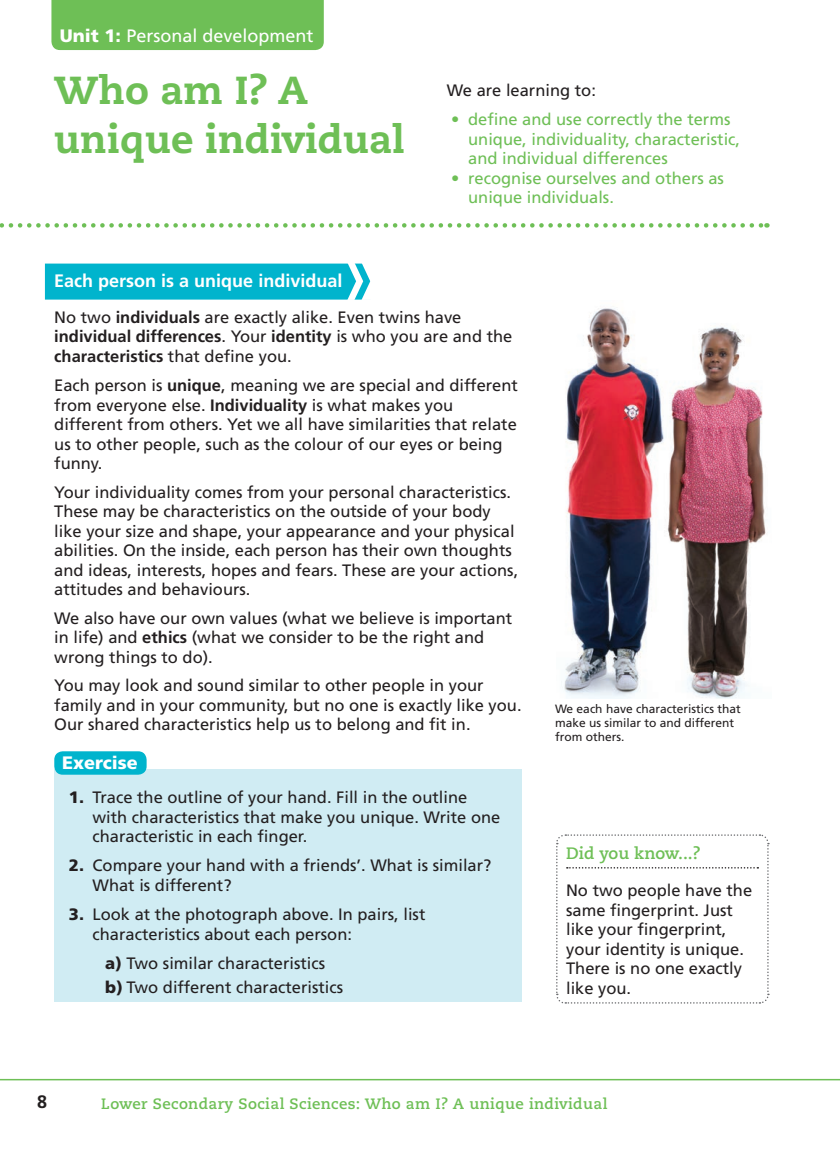
<style>
.page{position:relative;width:840px;height:1151px;background:#fff}
.page>*{position:absolute;margin:0;border:0;box-sizing:border-box;transform-origin:0 0}
.t1{font:800 39px/48.8px "Caecilia LT Std";color:#6ebf56}
.t2{font:700 18px "Frutiger LT Std";color:#fff}
.t3{font:18px "Frutiger LT Std";color:#fff}
.t4{font:900 18px "Frutiger LT Std";color:#fff}
.t5{font:700 18px "Frutiger LT Std";color:#231f20}
.t6{font:16.5px/19.5px "Frutiger LT Std";color:#231f20}
.t7{font:16.5px/19.5px "Frutiger LT Std";color:#6ebf56}
.t8{font:700 16.5px "Caecilia LT Std";color:#6ebf56}
.t9{font:700 15px "Caecilia LT Std";letter-spacing:.025em;color:#6ebf56}
.t10{font:12px/14.4px "Frutiger LT Std";color:#231f20}
.s1{font-weight:900}
.s2{font-weight:700}
</style>
<div class="page">
<hr style="left:0;top:1078px;width:840px;height:2px;background:#6ebf56">
<svg style="left:2px;top:223px;width:765px;height:4px"></svg>
<div style="left:45px;top:263px;width:326px;height:36px;background:#00b4cd"></div>
<svg style="left:347px;top:263px;width:24px;height:37px"></svg>
<div style="left:54px;top:769px;width:468px;height:232px;background:#d0ecf3"></div>
<div style="left:54px;top:751px;width:93px;height:23px;background:#00b4cd;border-radius:9px"></div>
<div style="left:51px;top:0;width:273px;height:50px;background:#6ebf56"></div>
<svg style="left:556px;top:834px;width:213px;height:170px"></svg>
<img style="left:564px;top:308px;width:202px;height:390px">
<p class="t3" style="left:60px;top:28px;width:255px"><span class="s1">Unit 1:</span> Personal development</p>
<h1 class="t1" style="left:54px;top:70px;width:352px">Who am I? A unique individual</h1>
<p class="t6" style="left:447px;top:82px;width:150px">We are learning to:</p>
<p class="t7" style="left:468px;top:111px;width:274px;text-indent:-17px">• define and use correctly the terms unique, individuality, characteristic, and individual differences</p>
<p class="t7" style="left:468px;top:169px;width:257px;text-indent:-17px">• recognise ourselves and others as unique individuals.</p>
<p class="t2" style="left:54px;top:273px;width:290px">Each person is a unique individual</p>
<p class="t6" style="left:54px;top:308px;width:460px">No two <span class="s2">individuals</span> are exactly alike. Even twins have <span class="s2">individual differences</span>. Your <span class="s2">identity</span> is who you are and the <span class="s2">characteristics</span> that define you.</p>
<p class="t6" style="left:54px;top:377px;width:465px">Each person is <span class="s2">unique</span>, meaning we are special and different from everyone else. <span class="s2">Individuality</span> is what makes you different from others. Yet we all have similarities that relate us to other people, such as the colour of our eyes or being funny.</p>
<p class="t6" style="left:54px;top:483px;width:465px">Your individuality comes from your personal characteristics.<br>These may be characteristics on the outside of your body like your size and shape, your appearance and your physical abilities. On the inside, each person has their own thoughts and ideas, interests, hopes and fears. These are your actions, attitudes and behaviours.</p>
<p class="t6" style="left:54px;top:609px;width:459px">We also have our own values (what we believe is important in life) and <span class="s2">ethics</span> (what we consider to be the right and wrong things to do).</p>
<p class="t6" style="left:54px;top:677px;width:469px">You may look and sound similar to other people in your family and in your community, but no one is exactly like you.<br>Our shared characteristics help us to belong and fit in.</p>
<p class="t4" style="left:62px;top:755px;width:77px">Exercise</p>
<p class="t6" style="left:93px;top:788px;width:409px;text-indent:-24px"><span class="s1">1.</span> Trace the outline of your hand. Fill in the outline with characteristics that make you unique. Write one characteristic in each finger.</p>
<p class="t6" style="left:93px;top:856px;width:400px;text-indent:-24px"><span class="s1">2.</span> Compare your hand with a friends’. What is similar?<br>What is different?</p>
<p class="t6" style="left:93px;top:905px;width:334px;text-indent:-24px"><span class="s1">3.</span> Look at the photograph above. In pairs, list characteristics about each person:</p>
<p class="t6" style="left:105px;top:952px;width:239px;line-height:24.2px"><span class="s1">a)</span> Two similar characteristics <span class="s1">b)</span> Two different characteristics</p>
<p class="t10" style="left:555px;top:702px;width:187px">We each have characteristics that make us similar to and different from others.</p>
<p class="t8" style="left:566px;top:845px;width:136px">Did you know...?</p>
<p class="t6" style="left:566px;top:881px;width:188px">No two people have the same fingerprint. Just like your fingerprint, your identity is unique.<br>There is no one exactly like you.</p>
<p class="t5" style="left:37px;top:1094px;width:12px">8</p>
<p class="t9" style="left:101px;top:1097px;width:508px">Lower Secondary Social Sciences: Who am I? A unique individual</p>
</div>
